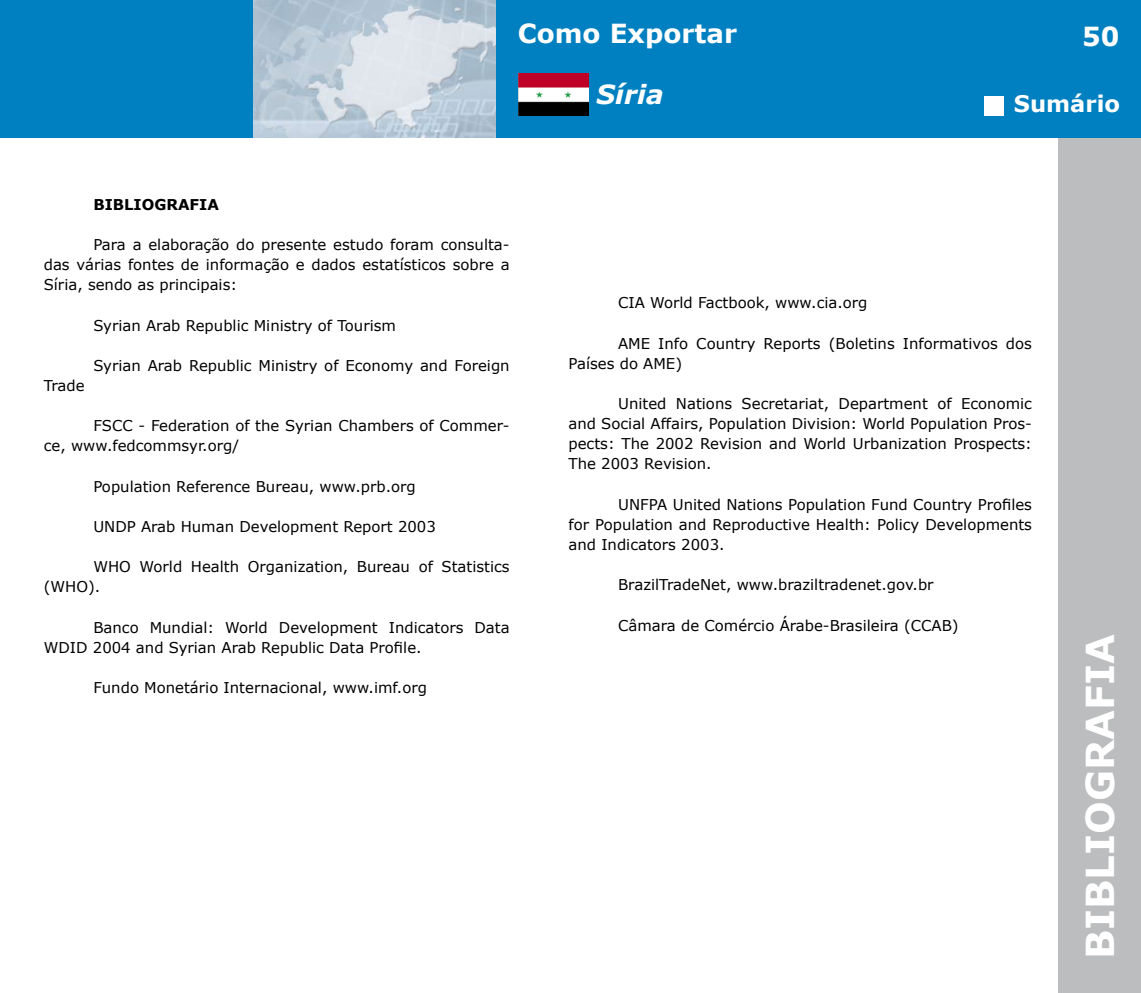
<style>
.page{position:relative;width:1141px;height:993px;background:#fff}
.page>*{position:absolute;margin:0;border:0;box-sizing:border-box;transform-origin:0 0}
.t1{font:700 38.5px "Verdana";color:#fff}
.t2{font:700 26.25px "Verdana";color:#fff}
.t3{font:italic 700 26.25px "Verdana";color:#fff}
.t4{font:700 22.75px "Verdana";color:#fff}
.t5{font:14.88px/20.1px "Verdana";color:#000}
.t6{font:700 14.88px "Verdana";color:#000}
</style>
<div class="page">
<div style="left:1058px;top:0;width:83px;height:992px;background:#bcbdbe"></div>
<div style="left:0;top:0;width:1141px;height:137px;background:#0080c0"></div>
<img style="left:254px;top:0;width:242px;height:138px">
<div style="left:984px;top:96px;width:19px;height:19px;background:#fff"></div>
<img style="left:518px;top:74px;width:70px;height:41px">
<h2 class="t2" style="left:518px;top:17px;width:221px">Como Exportar</h2>
<h2 class="t3" style="left:596px;top:77px;width:69px">Síria</h2>
<h3 class="t4" style="left:1014px;top:89px;width:108px">Sumário</h3>
<h2 class="t2" style="left:1082px;top:19px;width:39px">50</h2>
<p class="t6" style="left:93px;top:195px;width:127px">BIBLIOGRAFIA</p>
<p class="t5" style="left:44px;top:234px;width:467px;text-align:justify;text-indent:50px">Para a elaboração do presente estudo foram consulta&shy;das várias fontes de informação e dados estatísticos sobre a Síria, sendo as principais:</p>
<p class="t5" style="left:93px;top:314px;width:304px">Syrian Arab Republic Ministry of Tourism</p>
<p class="t5" style="left:93px;top:355px;width:418px">Syrian Arab Republic Ministry of Economy and Foreign</p>
<p class="t5" style="left:44px;top:375px;width:42px">Trade</p>
<p class="t5" style="left:44px;top:415px;width:467px;text-indent:50px">FSCC - Federation of the Syrian Chambers of Commer&shy;ce, www.fedcommsyr.org/</p>
<p class="t5" style="left:93px;top:475px;width:324px">Population Reference Bureau, www.prb.org</p>
<p class="t5" style="left:93px;top:516px;width:344px">UNDP Arab Human Development Report 2003</p>
<p class="t5" style="left:44px;top:556px;width:467px;text-indent:50px">WHO World Health Organization, Bureau of Statistics (WHO).</p>
<p class="t5" style="left:44px;top:616px;width:467px;text-indent:50px">Banco Mundial: World Development Indicators Data<br>WDID 2004 and Syrian Arab Republic Data Profile.</p>
<p class="t5" style="left:93px;top:677px;width:335px">Fundo Monetário Internacional, www.imf.org</p>
<p class="t5" style="left:618px;top:292px;width:251px">CIA World Factbook, www.cia.org</p>
<p class="t5" style="left:568px;top:332px;width:465px;text-indent:50px">AME Info Country Reports (Boletins Informativos dos<br>Países do AME)</p>
<p class="t5" style="left:568px;top:393px;width:465px;text-align:justify;text-indent:50px">United Nations Secretariat, Department of Economic and Social Affairs, Population Division: World Population Pros&shy;pects: The 2002 Revision and World Urbanization Prospects:<br>The 2003 Revision.</p>
<p class="t5" style="left:568px;top:493px;width:465px;text-align:justify;text-indent:50px">UNFPA United Nations Population Fund Country Profiles for Population and Reproductive Health: Policy Developments and Indicators 2003.</p>
<p class="t5" style="left:618px;top:574px;width:317px">BrazilTradeNet, www.braziltradenet.gov.br</p>
<p class="t5" style="left:618px;top:614px;width:342px">Câmara de Comércio Árabe-Brasileira (CCAB)</p>
<h1 class="t1" style="left:1076px;top:958px;width:327px;rotate:-90deg">BIBLIOGRAFIA</h1>
</div>
